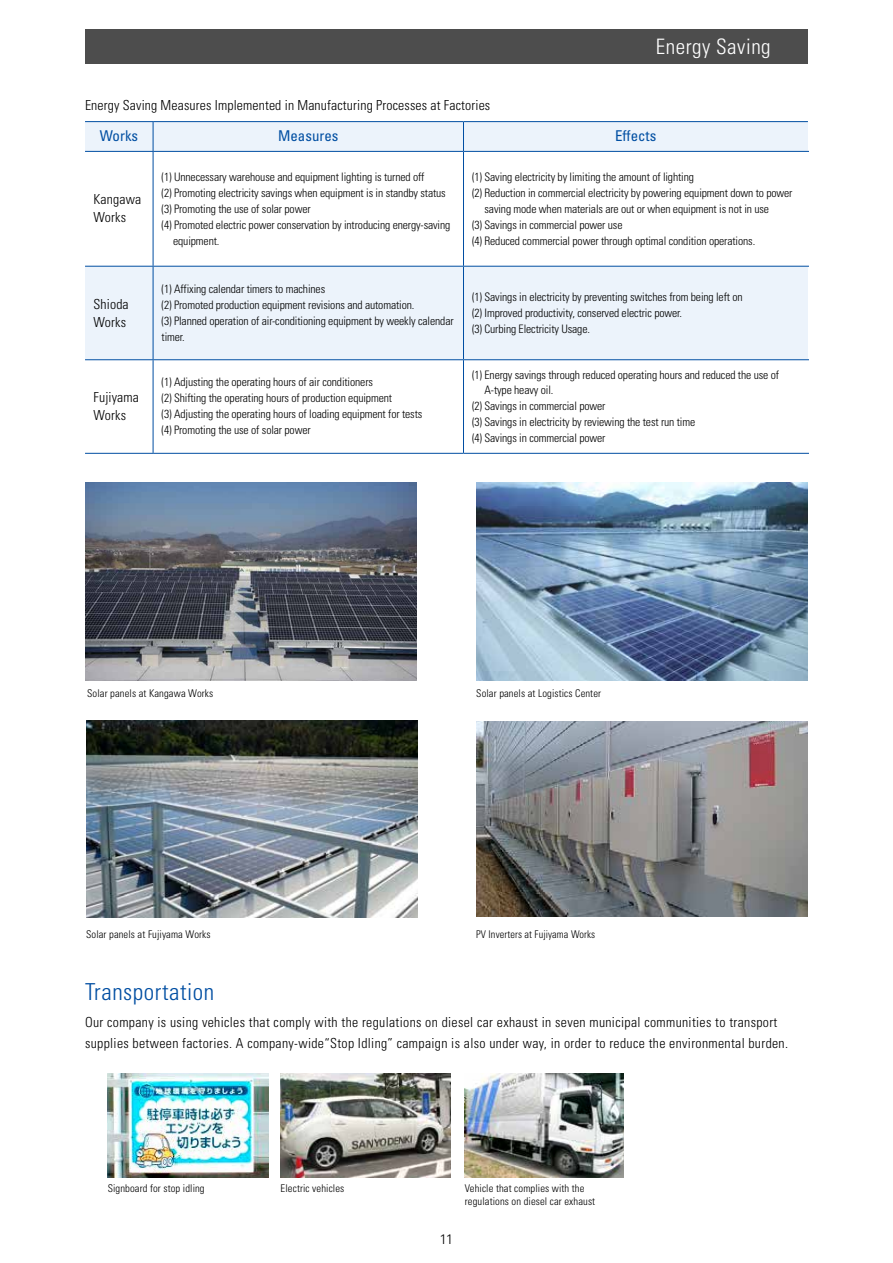
<style>
.page{position:relative;width:893px;height:1263px;background:#fff}
.page>*{position:absolute;margin:0;border:0;box-sizing:border-box;transform-origin:0 0}
.t1{font:300 condensed 23.4px "Univers LT Std";letter-spacing:.025em;color:#004ea2}
.t2{font:300 condensed 21.3px "Univers LT Std";letter-spacing:.025em;color:#fff}
.t3{font:condensed 14.85px "Univers LT Std";color:#004ea2}
.t4{font:300 condensed 13.8px/18.1px "Univers LT Std";letter-spacing:.025em;color:#000}
.t5{font:300 13.8px "Univers LT Std";color:#000}
.t6{font:300 condensed 11.7px/15.9px "Univers LT Std";letter-spacing:-.01em;color:#000}
.t7{font:300 condensed 10.65px "Univers LT Std";letter-spacing:.01em;color:#000}
</style>
<div class="page">
<div style="left:85px;top:30px;width:723px;height:34px;background:#4d4d4d"></div>
<img style="left:85px;top:482px;width:332px;height:198px">
<img style="left:476px;top:482px;width:332px;height:198px">
<img style="left:86px;top:721px;width:332px;height:196px">
<img style="left:476px;top:721px;width:332px;height:196px">
<svg style="left:85px;top:122px;width:723px;height:29px;background:#e9f1fa"></svg>
<svg style="left:85px;top:152px;width:723px;height:301px"></svg>
<hr style="left:807px;top:152px;width:2px;height:114px;background:#fff">
<hr style="left:807px;top:360px;width:2px;height:93px;background:#fff">
<hr style="left:85px;top:121px;width:68px;height:1px;background:#004ea2">
<hr style="left:153px;top:121px;width:310px;height:1px;background:#004ea2">
<hr style="left:463px;top:121px;width:345px;height:1px;background:#004ea2">
<svg style="left:463px;top:122px;width:1px;height:29px"></svg>
<hr style="left:85px;top:151px;width:68px;height:1px;background:#004ea2">
<hr style="left:153px;top:151px;width:310px;height:1px;background:#004ea2">
<hr style="left:463px;top:151px;width:346px;height:1px;background:#004ea2">
<hr style="left:85px;top:266px;width:68px;height:1px;background:#004ea2">
<hr style="left:153px;top:266px;width:310px;height:1px;background:#004ea2">
<hr style="left:463px;top:266px;width:346px;height:1px;background:#004ea2">
<hr style="left:85px;top:359px;width:68px;height:1px;background:#004ea2">
<hr style="left:153px;top:359px;width:310px;height:1px;background:#004ea2">
<hr style="left:463px;top:359px;width:346px;height:1px;background:#004ea2">
<hr style="left:85px;top:453px;width:68px;height:1px;background:#004ea2">
<hr style="left:153px;top:453px;width:310px;height:1px;background:#004ea2">
<hr style="left:463px;top:453px;width:346px;height:1px;background:#004ea2">
<hr style="left:463px;top:152px;width:1px;height:114px;background:#004ea2">
<hr style="left:463px;top:267px;width:1px;height:92px;background:#004ea2">
<hr style="left:463px;top:360px;width:1px;height:93px;background:#004ea2">
<svg style="left:153px;top:122px;width:1px;height:29px"></svg>
<hr style="left:153px;top:152px;width:1px;height:114px;background:#004ea2">
<hr style="left:153px;top:267px;width:1px;height:92px;background:#004ea2">
<hr style="left:153px;top:360px;width:1px;height:93px;background:#004ea2">
<img style="left:107px;top:1073px;width:161px;height:104px">
<img style="left:281px;top:1074px;width:170px;height:103px">
<img style="left:465px;top:1073px;width:158px;height:105px">
<p class="t4" style="left:85px;top:96px;width:407px">Energy Saving Measures Implemented in Manufacturing Processes at Factories</p>
<p class="t3" style="left:100px;top:127px;width:40px">Works</p>
<p class="t3" style="left:278px;top:127px;width:62px">Measures</p>
<h2 class="t2" style="left:656px;top:33px;width:116px">Energy Saving</h2>
<p class="t3" style="left:615px;top:127px;width:43px">Effects</p>
<p class="t4" style="left:94px;top:190px;width:49px">Kangawa<br>Works</p>
<p class="t4" style="left:94px;top:295px;width:37px">Shioda<br>Works</p>
<p class="t4" style="left:94px;top:388px;width:47px">Fujiyama<br>Works</p>
<p class="t6" style="left:162px;top:169px;width:264px">1( ) Unnecessary warehouse and equipment lighting is turned off</p>
<p class="t6" style="left:162px;top:185px;width:286px">2( ) Promoting electricity savings when equipment inis standby status</p>
<p class="t6" style="left:162px;top:201px;width:151px">3( ) Promoting the use of solar power</p>
<p class="t6" style="left:162px;top:217px;width:290px">4( ) Promoted electric power conservation by introducing energy-saving</p>
<p class="t6" style="left:173px;top:232px;width:48px">equipment.</p>
<p class="t6" style="left:472px;top:169px;width:223px">1( ) Saving electricity by limiting the amount of lighting</p>
<p class="t6" style="left:472px;top:185px;width:322px">2( ) Reduction in commercial electricity by powering equipment down to power</p>
<p class="t6" style="left:484px;top:201px;width:286px">saving mode when materials are out or when equipment is not in use</p>
<p class="t6" style="left:472px;top:217px;width:152px">3( ) Savings in commercial power use</p>
<p class="t6" style="left:472px;top:232px;width:285px">4( ) Reduced commercial power through optimal condition operations.</p>
<p class="t6" style="left:162px;top:281px;width:294px">1( ) Affixing calendar timers to machines<br>2( ) Promoted production equipment revisions and automation.<br>3( ) Planned operation of air-conditioning equipment by weekly calendar timer.</p>
<p class="t6" style="left:472px;top:289px;width:272px">1( ) Savings in electricity by preventing switches from being left on<br>2( ) Improved productivity, conserved electric power.<br>3( ) Curbing Electricity Usage.</p>
<p class="t6" style="left:162px;top:374px;width:262px">1( ) Adjusting the operating hours of air conditioners<br>2( ) Shifting the operating hours of production equipment<br>3( ) Adjusting the operating hours of loading equipment for tests 4( ) Promoting the use of solar power</p>
<p class="t6" style="left:472px;top:366px;width:309px">1( ) Energy savings through reduced operating hours and reduced the use of</p>
<p class="t6" style="left:484px;top:382px;width:70px">-A type heavy oil.</p>
<p class="t6" style="left:472px;top:398px;width:135px">2( ) Savings in commercial power</p>
<p class="t6" style="left:472px;top:414px;width:225px">3( ) Savings in electricity by reviewing the test run time</p>
<p class="t6" style="left:472px;top:430px;width:135px">4( ) Savings in commercial power</p>
<p class="t7" style="left:87px;top:687px;width:128px">Solar panels at Kangawa Works</p>
<p class="t7" style="left:86px;top:927px;width:126px">Solar panels at Fujiyama Works</p>
<h1 class="t1" style="left:85px;top:977px;width:131px">Transportation</h1>
<p class="t7" style="left:476px;top:687px;width:126px">Solar panels at Logistics Center</p>
<p class="t7" style="left:476px;top:927px;width:121px">PV Inverters at Fujiyama Works</p>
<p class="t4" style="left:85px;top:1011px;width:705px;line-height:21.3px">Our company is using vehicles that comply with the regulations on diesel car exhaust in seven municipal communities to transport supplies between factories A. company-wide“Stop Idling” campaign is also under way in, order to reduce the environmental burden.</p>
<p class="t7" style="left:108px;top:1182px;width:98px">Signboard for stop idling</p>
<p class="t7" style="left:281px;top:1182px;width:65px">Electric vehicles</p>
<p class="t5" style="left:440px;top:1230px;width:15px">11</p>
<p class="t7" style="left:465px;top:1182px;width:121px">Vehicle that complies with the</p>
<p class="t7" style="left:465px;top:1195px;width:132px">regulations on diesel car exhaust</p>
</div>
